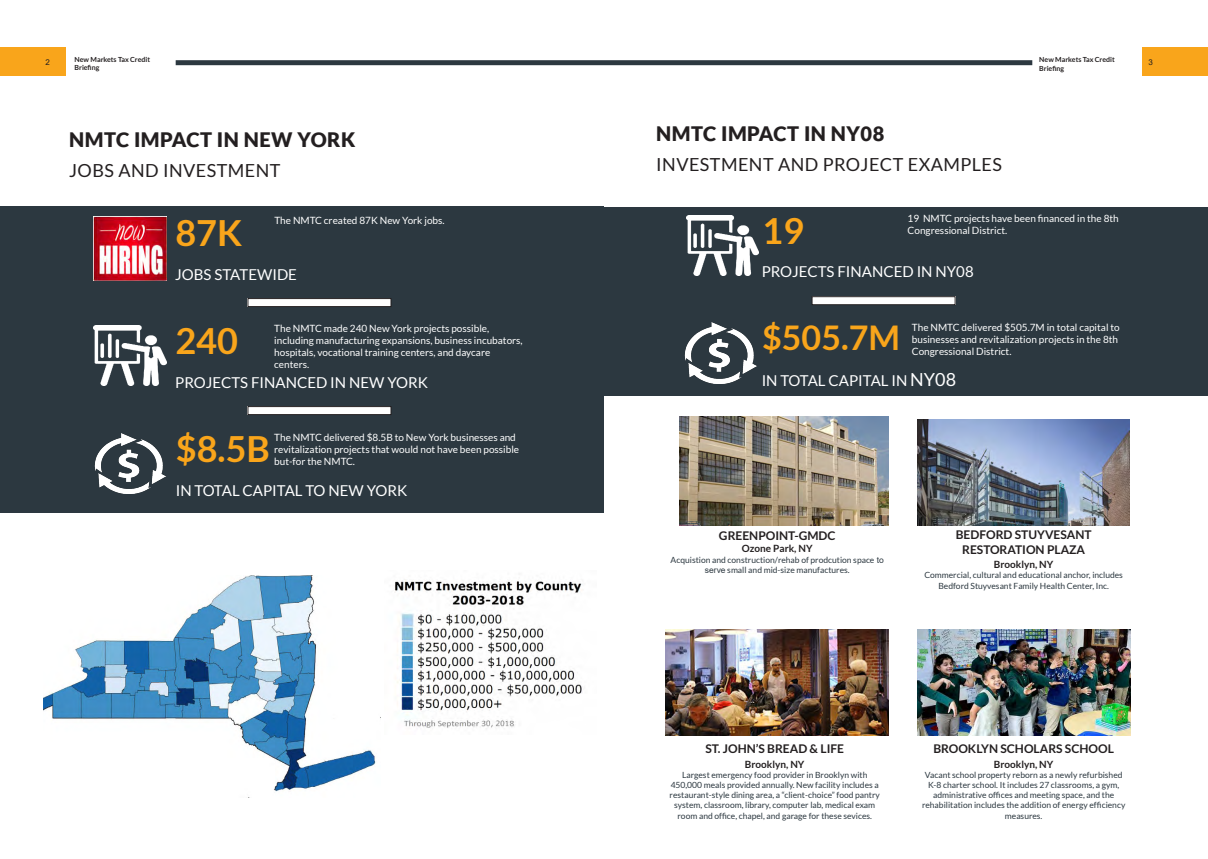
<style>
.page{position:relative;width:1208px;height:859px;background:#fff}
.page>*{position:absolute;margin:0;border:0;box-sizing:border-box;transform-origin:0 0}
.t1{font:700 36px "Lato";color:#f9a51b}
.t2{font:700 34px "Lato";color:#f9a51b}
.Heading_1{font:900 20px "Lato";letter-spacing:.025em;color:#231f20}
.Heading_1-2{font:18px "Lato";letter-spacing:.025em;color:#231f20}
.t3{font:15px "Lato";color:#fff}
.t4{font:700 12px/14.4px "Lato";color:#231f20;text-align:center}
.t5{font:10px/12px "Lato";color:#fff}
.t6{font:700 10px "Lato";color:#231f20}
.t7{font:8.5px/10.2px "Lato";color:#2c3840;text-align:center}
.t8{font:8px "Arial";color:#231f20}
.t9{font:700 7px/8.4px "Lato";color:#231f20}
.s1{font-size:18px}
.s2{font-family:"Arial"}
</style>
<div class="page">
<div style="left:176px;top:60px;width:428px;height:5px;background:#2c3840"></div>
<div style="left:604px;top:60px;width:428px;height:5px;background:#2c3840"></div>
<div style="left:0;top:48px;width:65px;height:28px;background:#f9a51b"></div>
<div style="left:1142px;top:48px;width:66px;height:28px;background:#f9a51b"></div>
<div style="left:604px;top:207px;width:604px;height:189px;background:#2c3840"></div>
<div style="left:0;top:207px;width:604px;height:306px;background:#2c3840"></div>
<img style="left:94px;top:217px;width:72px;height:63px">
<img style="left:94px;top:325px;width:72px;height:61px">
<img style="left:94px;top:433px;width:72px;height:61px">
<div style="left:248px;top:299px;width:143px;height:8px;background:#fff"></div>
<div style="left:247px;top:298px;width:144px;height:9px;border:1px solid #231f20"></div>
<div style="left:248px;top:407px;width:143px;height:8px;background:#fff"></div>
<div style="left:247px;top:406px;width:144px;height:9px;border:1px solid #231f20"></div>
<div style="left:812px;top:297px;width:143px;height:8px;background:#fff"></div>
<div style="left:811px;top:296px;width:144px;height:9px;border:1px solid #231f20"></div>
<img style="left:686px;top:215px;width:73px;height:61px">
<img style="left:684px;top:323px;width:73px;height:60px">
<img style="left:395px;top:579px;width:188px;height:150px">
<img style="left:917px;top:419px;width:212px;height:107px">
<img style="left:666px;top:629px;width:222px;height:107px">
<img style="left:917px;top:629px;width:213px;height:107px">
<img style="left:680px;top:417px;width:208px;height:109px">
<img style="left:43px;top:575px;width:333px;height:223px">
<p class="t9" style="left:75px;top:55px;width:77px">New Markets Tax Credit<br>Briefing</p>
<p class="t9" style="left:1039px;top:56px;width:77px">New Markets Tax Credit<br>Briefing</p>
<p class="t8" style="left:45px;top:57px;width:6px">2</p>
<p class="t8" style="left:1148px;top:57px;width:6px">3</p>
<p class="Heading_1" style="left:69px;top:128px;width:288px">NMTC IMPACT IN NEW YORK</p>
<p class="Heading_1-2" style="left:69px;top:161px;width:213px">JOBS AND INVESTMENT</p>
<p class="t5" style="left:274px;top:215px;width:172px">The NMTC created 87K New York jobs.</p>
<p class="t1" style="left:175px;top:212px;width:68px">87K</p>
<p class="t3" style="left:175px;top:266px;width:123px">JOBS STATEWIDE</p>
<p class="t5" style="left:274px;top:322px;width:250px">The NMTC made 240 New York projects possible, including manufacturing expansions, business incubators, hospitals, vocational training centers, and daycare centers.</p>
<p class="t1" style="left:175px;top:320px;width:64px">240</p>
<p class="t3" style="left:175px;top:374px;width:254px">PROJECTS FINANCED IN NEW YORK</p>
<p class="t1" style="left:176px;top:428px;width:96px">$8.5B</p>
<p class="t5" style="left:274px;top:431px;width:246px">The NMTC delivered $8.5B to New York businesses and revitalization projects that would not have been possible</p>
<p class="t5" style="left:274px;top:455px;width:82px">but-for the NMTC.</p>
<p class="t3" style="left:176px;top:482px;width:233px">IN TOTAL CAPITAL TO NEW YORK</p>
<p class="Heading_1" style="left:656px;top:122px;width:229px">NMTC IMPACT IN NY08</p>
<p class="Heading_1-2" style="left:656px;top:154px;width:347px">INVESTMENT AND PROJECT EXAMPLES</p>
<p class="t5" style="left:907px;top:212px;width:213px">19 NMTC projects have been financed in the 8th<br>Congressional District.</p>
<p class="t3" style="left:761px;top:263px;width:213px">PROJECTS FINANCED IN NY08</p>
<p class="t1" style="left:762px;top:210px;width:43px">19</p>
<p class="t2" style="left:762px;top:318px;width:139px">$505.7M</p>
<p class="t5" style="left:912px;top:321px;width:209px">The NMTC delivered $505.7M in total capital to businesses and revitalization projects in the 8th</p>
<p class="t5" style="left:912px;top:345px;width:101px">Congressional District.</p>
<p class="t3" style="left:761px;top:372px;width:196px">IN TOTAL CAPITAL IN <span class="s1">NY08</span></p>
<p class="t4" style="left:719px;top:529px;width:118px">GREENPOINT-GMDC</p>
<p class="t6" style="left:742px;top:543px;width:72px">Ozone Park, NY</p>
<p class="t7" style="left:670px;top:555px;width:215px;line-height:9.9px">Acquistion and construction/rehab of prodcution space <span class="s2">to serve</span> small and mid-size manufactures.</p>
<p class="t4" style="left:955px;top:528px;width:137px">BEDFORD STUYVESANT<br>RESTORATION PLAZA</p>
<p class="t6" style="left:994px;top:559px;width:61px">Brooklyn, NY</p>
<p class="t7" style="left:924px;top:570px;width:200px">Commercial, cultural and educational anchor, includes<br>Bedford Stuyvesant Family Health Center, Inc.</p>
<p class="t4" style="left:705px;top:741px;width:140px">ST. JOHN’S BREAD &amp; LIFE</p>
<p class="t6" style="left:745px;top:758px;width:61px">Brooklyn, NY</p>
<p class="t7" style="left:669px;top:770px;width:212px">Largest emergency food provider in Brooklyn with 450,000 meals provided annually. New facility includes a restaurant-style dining area, a “client-choice” food pantry system, classroom, library, computer lab, medical exam room and office, chapel, and garage for these sevices.</p>
<p class="t4" style="left:933px;top:741px;width:182px">BROOKLYN SCHOLARS SCHOOL</p>
<p class="t6" style="left:994px;top:758px;width:61px">Brooklyn, NY</p>
<p class="t7" style="left:922px;top:770px;width:205px">Vacant school property reborn as a newly refurbished K-8 charter school. It includes 27 classrooms, a gym, administrative offices and meeting space, and the rehabilitation includes the addition of energy efficiency measures.</p>
</div>
